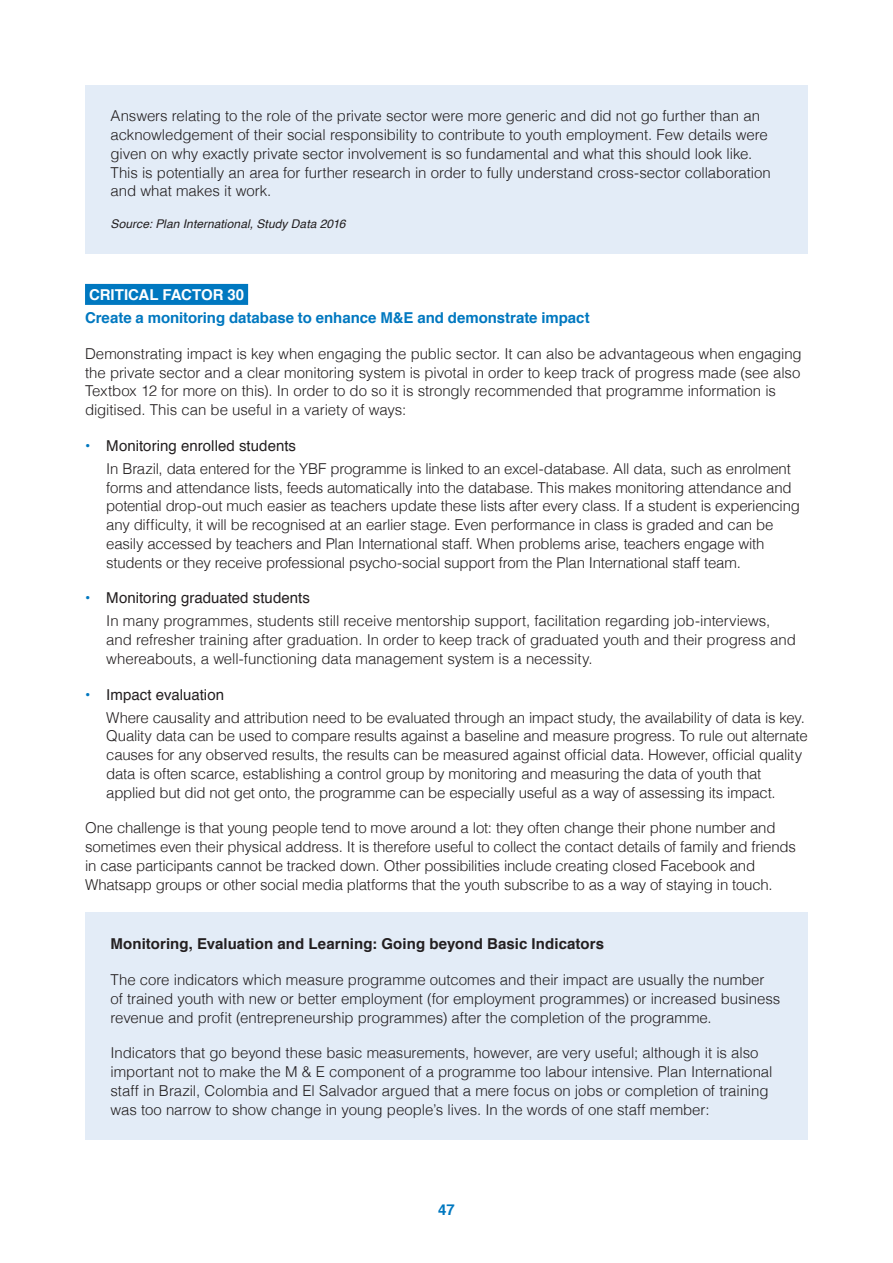
<style>
.page{position:relative;width:893px;height:1263px;background:#fff}
.page>*{position:absolute;margin:0;border:0;box-sizing:border-box;transform-origin:0 0}
.body{font:300 15px/18.8px "Helvetica";letter-spacing:-.005em;color:#231f20}
.body_inset5{font:300 15px/18.8px "Helvetica";letter-spacing:-.015em;color:#231f20}
.t1{font:15px "Helvetica";letter-spacing:.005em;color:#231f20}
.subkop_-_critical_fa{font:700 15px "Helvetica";letter-spacing:-.005em;color:#0078c0}
.body-2{font:700 15px "Helvetica";letter-spacing:.005em;color:#231f20}
.subkop_-_critical_fa-2{font:700 15px "Helvetica";color:#fff}
.NOTE{font:italic 12px "Helvetica";letter-spacing:.005em;color:#231f20}
.s1{color:#0078c0}
</style>
<div class="page">
<div style="left:85px;top:284px;width:163px;height:21px;background:#0078c0"></div>
<div style="left:85px;top:85px;width:723px;height:168px;background:#e3ecf7"></div>
<div style="left:85px;top:913px;width:723px;height:227px;background:#e3ecf7"></div>
<p class="body" style="left:111px;top:106px;width:662px">Answers relating to the role of the private sector were more generic and did not go further than an acknowledgement of their social responsibility to contribute to youth employment. Few details were given on why exactly private sector involvement is so fundamental and what this should look like.<br>This is potentially an area for further research in order to fully understand cross-sector collaboration and what makes it work.</p>
<p class="NOTE" style="left:111px;top:214px;width:237px">Source: Plan International, Study Data 2016</p>
<p class="subkop_-_critical_fa-2" style="left:89px;top:283px;width:157px">CRITICAL FACTOR 30</p>
<p class="subkop_-_critical_fa" style="left:85px;top:306px;width:506px">Create a monitoring database to enhance M&amp;E and demonstrate impact</p>
<p class="body" style="left:85px;top:343px;width:718px">Demonstrating impact is key when engaging the public sector. It can also be advantageous when engaging the private sector and a clear monitoring system is pivotal in order to keep track of progress made (see also Textbox 12 for more on this). In order to do so it is strongly recommended that programme information is digitised. This can be useful in a variety of ways:</p>
<p class="t1" style="left:85px;top:434px;width:213px"><span class="s1">•</span> Monitoring enrolled students</p>
<p class="body_inset5" style="left:106px;top:458px;width:695px">In Brazil, data entered for the YBF programme is linked to an excel-database. All data, such as enrolment forms and attendance lists, feeds automatically into the database. This makes monitoring attendance and potential drop-out much easier as teachers update these lists after every class. If a student is experiencing any difficulty, it will be recognised at an earlier stage. Even performance in class is graded and can be easily accessed by teachers and Plan International staff. When problems arise, teachers engage with students or they receive professional psycho-social support from the Plan International staff team.</p>
<p class="t1" style="left:85px;top:586px;width:226px"><span class="s1">•</span> Monitoring graduated students</p>
<p class="body_inset5" style="left:106px;top:611px;width:691px">In many programmes, students still receive mentorship support, facilitation regarding job-interviews, and refresher training after graduation. In order to keep track of graduated youth and their progress and whereabouts, a well-functioning data management system is a necessity.</p>
<p class="t1" style="left:85px;top:683px;width:141px"><span class="s1">•</span> Impact evaluation</p>
<p class="body_inset5" style="left:106px;top:707px;width:703px">Where causality and attribution need to be evaluated through an impact study, the availability of data is key.<br>Quality data can be used to compare results against a baseline and measure progress. To rule out alternate causes for any observed results, the results can be measured against official data. However, official quality data is often scarce, establishing a control group by monitoring and measuring the data of youth that applied but did not get onto, the programme can be especially useful as a way of assessing its impact.</p>
<p class="body" style="left:85px;top:818px;width:712px">One challenge is that young people tend to move around a lot: they often change their phone number and sometimes even their physical address. It is therefore useful to collect the contact details of family and friends in case participants cannot be tracked down. Other possibilities include creating closed Facebook and Whatsapp groups or other social media platforms that the youth subscribe to as a way of staying in touch.</p>
<p class="body-2" style="left:111px;top:932px;width:495px">Monitoring, Evaluation and Learning: Going beyond Basic Indicators</p>
<p class="body" style="left:111px;top:969px;width:671px">The core indicators which measure programme outcomes and their impact are usually the number of trained youth with new or better employment (for employment programmes) or increased business revenue and profit (entrepreneurship programmes) after the completion of the programme.</p>
<p class="body" style="left:111px;top:1043px;width:663px">Indicators that go beyond these basic measurements, however, are very useful; although it is also important not to make the M &amp; E component of a programme too labour intensive. Plan International staff in Brazil, Colombia and El Salvador argued that a mere focus on jobs or completion of training was too narrow to show change in young people’s lives. In the words of one staff member:</p>
<p class="subkop_-_critical_fa" style="left:438px;top:1198px;width:18px">47</p>
</div>
